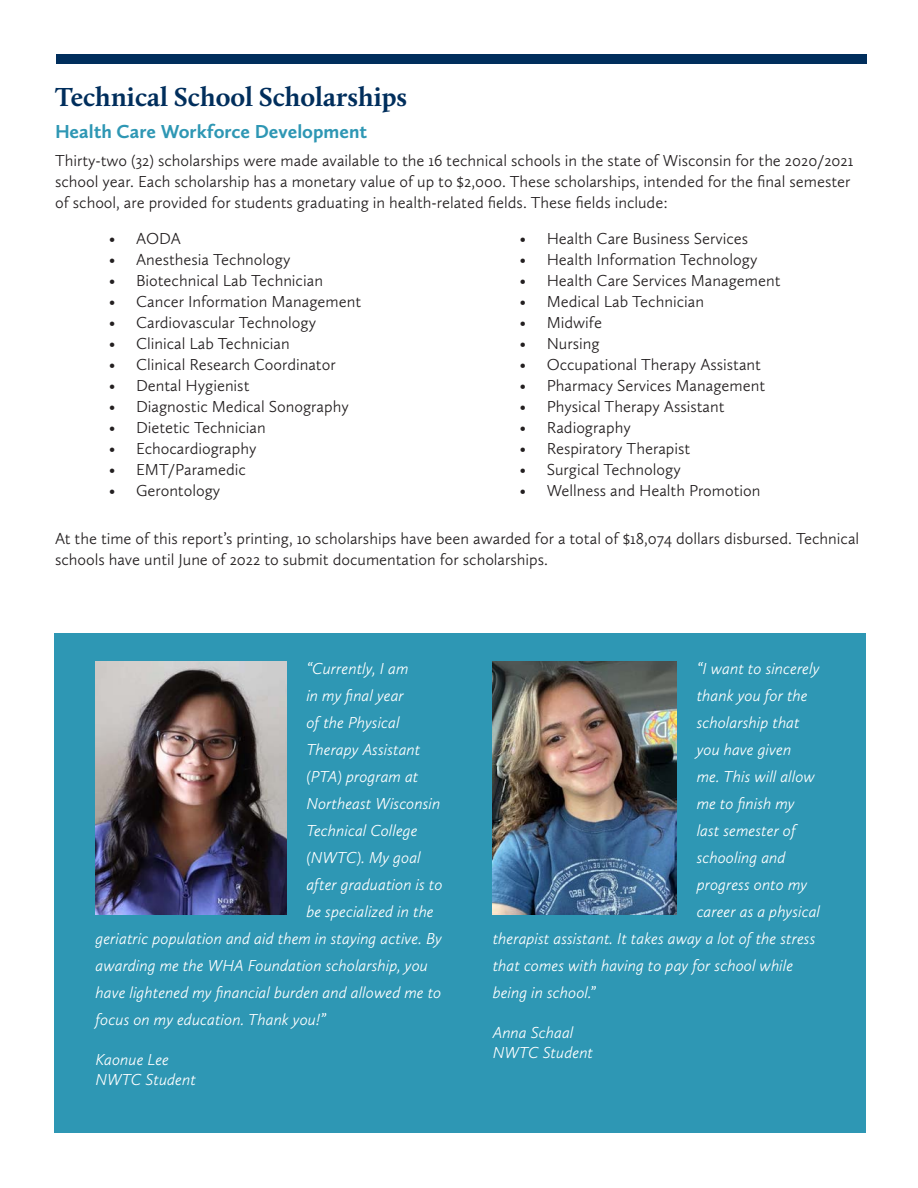
<style>
.page{position:relative;width:918px;height:1188px;background:#fff}
.page>*{position:absolute;margin:0;border:0;box-sizing:border-box;transform-origin:0 0}
.Heading{font:700 27px "Calluna";color:#002e5c}
.Heading-2{font:700 19.5px "Calluna Sans";color:#2e97b4}
.Body_Text{font:300 16.5px/21px "Calluna Sans";color:#231f20}
.Body_Text-2{font:italic 300 16.5px "Calluna Sans";color:#fff}
</style>
<div class="page">
<div style="left:55px;top:633px;width:811px;height:499px;background:#2e97b4"></div>
<div style="left:56px;top:54px;width:810px;height:9px;background:#002e5c"></div>
<img style="left:96px;top:662px;width:190px;height:252px">
<img style="left:493px;top:662px;width:183px;height:252px">
<p class="Heading" style="left:55px;top:80px;width:354px">Technical School Scholarships</p>
<p class="Heading-2" style="left:55px;top:120px;width:314px">Health Care Workforce Development</p>
<p class="Body_Text" style="left:55px;top:150px;width:800px">Thirty-two (32) scholarships were made available to the 16 technical schools in the state of Wisconsin for the 2020/2021 school year. Each scholarship has a monetary value of up to $2,000. These scholarships, intended for the final semester of school, are provided for students graduating in health-related fields. These fields include:</p>
<p class="Body_Text" style="left:109px;top:228px;width:73px">• AODA</p>
<p class="Body_Text" style="left:109px;top:249px;width:183px">• Anesthesia Technology</p>
<p class="Body_Text" style="left:109px;top:270px;width:215px">• Biotechnical Lab Technician</p>
<p class="Body_Text" style="left:109px;top:291px;width:254px">• Cancer Information Management</p>
<p class="Body_Text" style="left:109px;top:312px;width:209px">• Cardiovascular Technology</p>
<p class="Body_Text" style="left:109px;top:333px;width:182px">• Clinical Lab Technician</p>
<p class="Body_Text" style="left:109px;top:354px;width:228px">• Clinical Research Coordinator</p>
<p class="Body_Text" style="left:109px;top:375px;width:142px">• Dental Hygienist</p>
<p class="Body_Text" style="left:109px;top:396px;width:241px">• Diagnostic Medical Sonography</p>
<p class="Body_Text" style="left:109px;top:417px;width:158px">• Dietetic Technician</p>
<p class="Body_Text" style="left:109px;top:438px;width:149px">• Echocardiography</p>
<p class="Body_Text" style="left:109px;top:459px;width:138px">• EMT/Paramedic</p>
<p class="Body_Text" style="left:109px;top:480px;width:113px">• Gerontology</p>
<p class="Body_Text" style="left:520px;top:228px;width:230px">• Health Care Business Services</p>
<p class="Body_Text" style="left:520px;top:249px;width:239px">• Health Information Technology</p>
<p class="Body_Text" style="left:520px;top:270px;width:262px">• Health Care Services Management</p>
<p class="Body_Text" style="left:520px;top:291px;width:186px">• Medical Lab Technician</p>
<p class="Body_Text" style="left:520px;top:312px;width:84px">• Midwife</p>
<p class="Body_Text" style="left:520px;top:333px;width:81px">• Nursing</p>
<p class="Body_Text" style="left:520px;top:354px;width:243px">• Occupational Therapy Assistant</p>
<p class="Body_Text" style="left:520px;top:375px;width:247px">• Pharmacy Services Management</p>
<p class="Body_Text" style="left:520px;top:396px;width:206px">• Physical Therapy Assistant</p>
<p class="Body_Text" style="left:520px;top:417px;width:113px">• Radiography</p>
<p class="Body_Text" style="left:520px;top:438px;width:172px">• Respiratory Therapist</p>
<p class="Body_Text" style="left:520px;top:459px;width:163px">• Surgical Technology</p>
<p class="Body_Text" style="left:520px;top:480px;width:242px">• Wellness and Health Promotion</p>
<p class="Body_Text" style="left:55px;top:528px;width:806px">At the time of this report’s printing, 10 scholarships have been awarded for a total of $18,074 dollars disbursed. Technical schools have until June of 2022 to submit documentation for scholarships.</p>
<p class="Body_Text-2" style="left:306px;top:658px;width:104px">“Currently, I am</p>
<p class="Body_Text-2" style="left:306px;top:685px;width:99px">in my final year</p>
<p class="Body_Text-2" style="left:306px;top:712px;width:95px">of the Physical</p>
<p class="Body_Text-2" style="left:306px;top:739px;width:116px">Therapy Assistant</p>
<p class="Body_Text-2" style="left:306px;top:766px;width:114px">(PTA) program at</p>
<p class="Body_Text-2" style="left:306px;top:793px;width:135px">Northeast Wisconsin</p>
<p class="Body_Text-2" style="left:306px;top:820px;width:113px">Technical College</p>
<p class="Body_Text-2" style="left:306px;top:847px;width:116px">(NWTC). My goal</p>
<p class="Body_Text-2" style="left:306px;top:874px;width:138px">after graduation is to</p>
<p class="Body_Text-2" style="left:306px;top:901px;width:129px">be specialized in the</p>
<p class="Body_Text-2" style="left:96px;top:928px;width:348px">geriatric population and aid them in staying active. By</p>
<p class="Body_Text-2" style="left:96px;top:955px;width:334px">awarding me the WHA Foundation scholarship, you</p>
<p class="Body_Text-2" style="left:96px;top:982px;width:347px">have lightened my financial burden and allowed me to</p>
<p class="Body_Text-2" style="left:96px;top:1009px;width:232px">focus on my education. Thank you!”</p>
<p class="Body_Text-2" style="left:96px;top:1050px;width:75px">Kaonue Lee</p>
<p class="Body_Text-2" style="left:96px;top:1070px;width:102px">NWTC Student</p>
<p class="Body_Text-2" style="left:697px;top:658px;width:124px">“I want to sincerely</p>
<p class="Body_Text-2" style="left:697px;top:685px;width:113px">thank you for the</p>
<p class="Body_Text-2" style="left:697px;top:712px;width:105px">scholarship that</p>
<p class="Body_Text-2" style="left:697px;top:739px;width:96px">you have given</p>
<p class="Body_Text-2" style="left:697px;top:766px;width:120px">me. This will allow</p>
<p class="Body_Text-2" style="left:697px;top:793px;width:100px">me to finish my</p>
<p class="Body_Text-2" style="left:697px;top:820px;width:101px">last semester of</p>
<p class="Body_Text-2" style="left:697px;top:847px;width:91px">schooling and</p>
<p class="Body_Text-2" style="left:697px;top:874px;width:112px">progress onto my</p>
<p class="Body_Text-2" style="left:697px;top:901px;width:125px">career as a physical</p>
<p class="Body_Text-2" style="left:493px;top:928px;width:324px">therapist assistant. It takes away a lot of the stress</p>
<p class="Body_Text-2" style="left:493px;top:955px;width:302px">that comes with having to pay for school while</p>
<p class="Body_Text-2" style="left:493px;top:982px;width:104px">being in school.”</p>
<p class="Body_Text-2" style="left:493px;top:1023px;width:82px">Anna Schaal</p>
<p class="Body_Text-2" style="left:493px;top:1043px;width:102px">NWTC Student</p>
</div>
